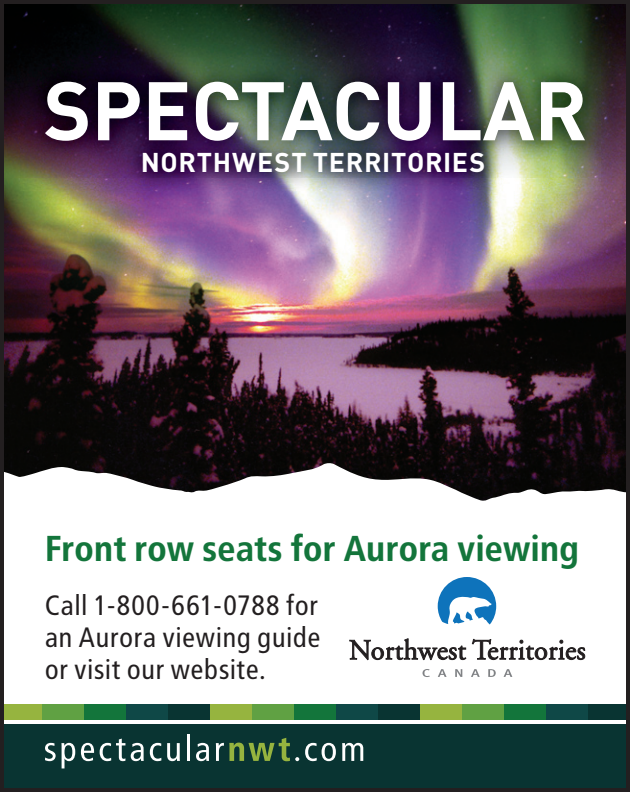
<style>
.page{position:relative;width:630px;height:792px;background:#fff}
.page>*{position:absolute;margin:0;border:0;box-sizing:border-box;transform-origin:0 0}
.t1{font:700 36px "Transit";letter-spacing:-.01em;color:#13753b}
.t2{font:28px/32px "Transit";letter-spacing:-.005em;color:#231f20;text-align:justify}
.t3{font:700 26.8px "DIN";letter-spacing:.025em;color:#fff}
</style>
<div class="page">
<img style="left:5px;top:177px;width:620px;height:286px">
<img style="left:5px;top:5px;width:620px;height:83px">
<img style="left:5px;top:88px;width:15px;height:89px">
<img style="left:600px;top:88px;width:25px;height:89px">
<div style="left:0;top:724px;width:630px;height:68px;background:#093432"></div>
<svg style="left:438px;top:577px;width:58px;height:47px"></svg>
<svg style="left:423px;top:669px;width:7px;height:8px"></svg>
<svg style="left:438px;top:669px;width:9px;height:8px"></svg>
<svg style="left:455px;top:669px;width:7px;height:8px"></svg>
<svg style="left:471px;top:669px;width:9px;height:8px"></svg>
<svg style="left:488px;top:669px;width:8px;height:8px"></svg>
<svg style="left:504px;top:669px;width:8px;height:8px"></svg>
<svg style="left:349px;top:639px;width:22px;height:22px"></svg>
<div style="left:372px;top:648px;width:12px;height:12px;background:#231f20;border-radius:50%"></div>
<div style="left:374px;top:648px;width:7px;height:11px;background:#fff;border-radius:50%"></div>
<div style="left:372px;top:647px;width:12px;height:13px;border:1px solid #231f20;border-radius:50%"></div>
<div style="left:374px;top:648px;width:7px;height:11px;border:1px solid #231f20;border-radius:50%"></div>
<svg style="left:386px;top:638px;width:80px;height:22px"></svg>
<div style="left:535px;top:648px;width:12px;height:12px;background:#231f20;border-radius:50%"></div>
<div style="left:538px;top:648px;width:6px;height:11px;background:#fff;border-radius:50%"></div>
<div style="left:535px;top:647px;width:12px;height:13px;border:1px solid #231f20;border-radius:50%"></div>
<div style="left:537px;top:648px;width:8px;height:11px;border:1px solid #231f20;border-radius:50%"></div>
<svg style="left:472px;top:639px;width:62px;height:21px"></svg>
<svg style="left:549px;top:640px;width:36px;height:20px"></svg>
<svg style="left:45px;top:743px;width:30px;height:25px"></svg>
<svg style="left:81px;top:743px;width:13px;height:18px"></svg>
<svg style="left:100px;top:739px;width:25px;height:22px"></svg>
<svg style="left:131px;top:743px;width:13px;height:18px"></svg>
<svg style="left:150px;top:743px;width:11px;height:18px"></svg>
<svg style="left:167px;top:743px;width:13px;height:18px"></svg>
<hr style="left:187px;top:735px;width:3px;height:26px;background:#fff">
<svg style="left:196px;top:743px;width:13px;height:18px"></svg>
<svg style="left:216px;top:738px;width:83px;height:23px"></svg>
<svg style="left:305px;top:743px;width:31px;height:18px"></svg>
<svg style="left:342px;top:743px;width:21px;height:18px"></svg>
<img style="left:20px;top:57px;width:580px;height:133px">
<img style="left:45px;top:82px;width:540px;height:59px">
<div style="left:0;top:704px;width:42px;height:16px;background:#96b43f"></div>
<div style="left:42px;top:704px;width:42px;height:16px;background:#60a143"></div>
<div style="left:84px;top:704px;width:42px;height:16px;background:#13753b"></div>
<div style="left:126px;top:704px;width:42px;height:16px;background:#0f4847"></div>
<div style="left:168px;top:704px;width:42px;height:16px;background:#093432"></div>
<div style="left:210px;top:704px;width:42px;height:16px;background:#96b43f"></div>
<div style="left:252px;top:704px;width:42px;height:16px;background:#60a143"></div>
<div style="left:294px;top:704px;width:42px;height:16px;background:#13753b"></div>
<div style="left:336px;top:704px;width:42px;height:16px;background:#0f4847"></div>
<div style="left:378px;top:704px;width:42px;height:16px;background:#093432"></div>
<div style="left:420px;top:704px;width:42px;height:16px;background:#96b43f"></div>
<div style="left:462px;top:704px;width:42px;height:16px;background:#60a143"></div>
<div style="left:504px;top:704px;width:42px;height:16px;background:#13753b"></div>
<div style="left:546px;top:704px;width:42px;height:16px;background:#0f4847"></div>
<div style="left:588px;top:704px;width:42px;height:16px;background:#093432"></div>
<svg style="left:5px;top:463px;width:620px;height:38px"></svg>
<div style="left:0;top:0;width:630px;height:792px;border:4px solid #231f20"></div>
<p class="t3" style="left:141px;top:145px;width:346px">NORTHWEST TERRITORIES</p>
<p class="t1" style="left:45px;top:527px;width:536px">Front row seats for Aurora viewing</p>
<p class="t2" style="left:45px;top:589px;width:278px">Call 1-800-661-0788 for an Aurora viewing guide or visit our website.</p>
</div>
